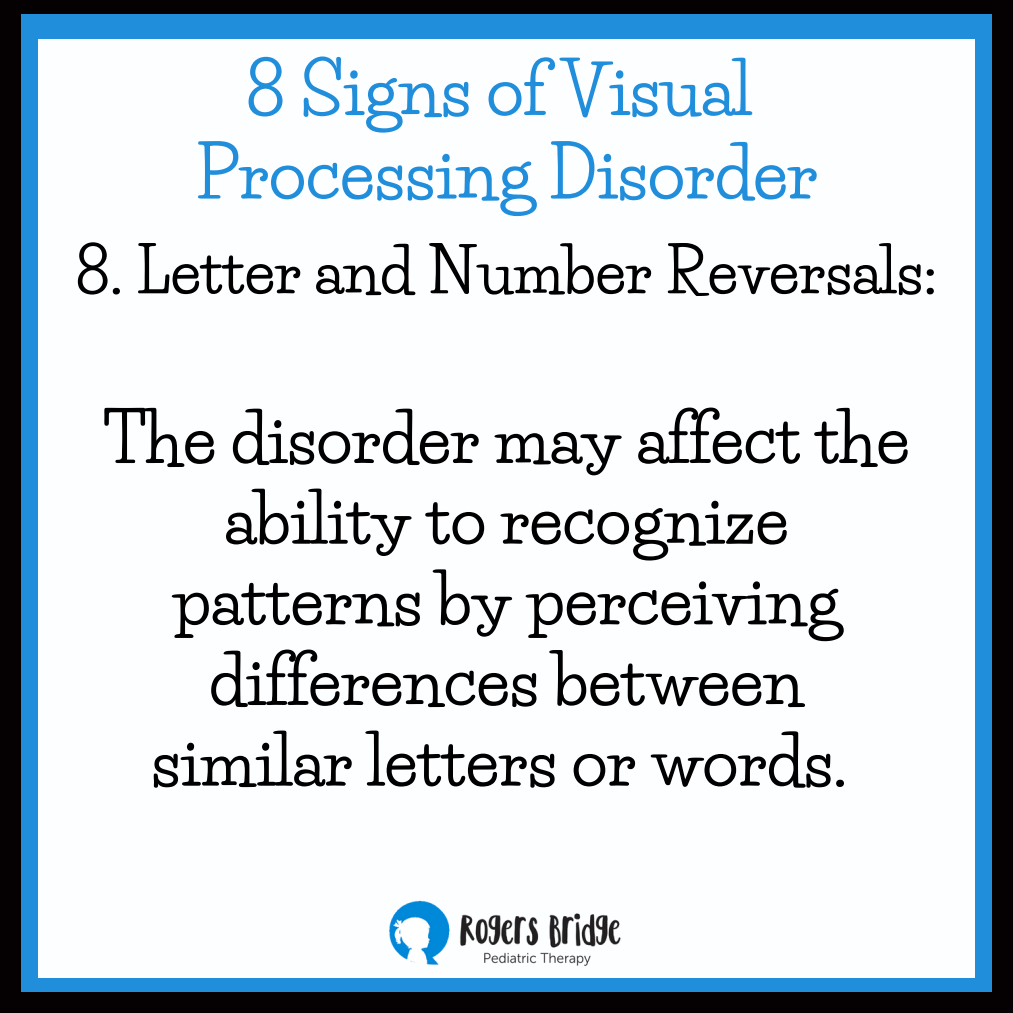
<style>
.page{position:relative;width:1013px;height:1013px;background:#fff}
.page>*{position:absolute;margin:0;border:0;box-sizing:border-box;transform-origin:0 0}
.t1{font:700 70px/83.5px "Life Savers";color:#218edb;text-align:center}
.t2{font:700 67.25px/80.6px "Life Savers";color:#000;text-align:center}
.t3{font:700 61.25px "Life Savers";color:#000}
</style>
<div class="page">
<div style="left:0;top:0;width:1012px;height:1012px;background:#050001"></div>
<div style="left:21px;top:14px;width:970px;height:977px;background:#218edb"></div>
<div style="left:39px;top:39px;width:935px;height:939px;background:#fdfeff"></div>
<img style="left:388px;top:900px;width:233px;height:66px">
<p class="t1" style="left:195px;top:48px;width:624px">8 Signs of Visual<br>Processing Disorder</p>
<p class="t3" style="left:76px;top:234px;width:863px">8. Letter and Number Reversals:</p>
<p class="t2" style="left:103px;top:398px;width:807px">The disorder may affect the ability to recognize patterns by perceiving differences between similar letters or words.</p>
</div>
